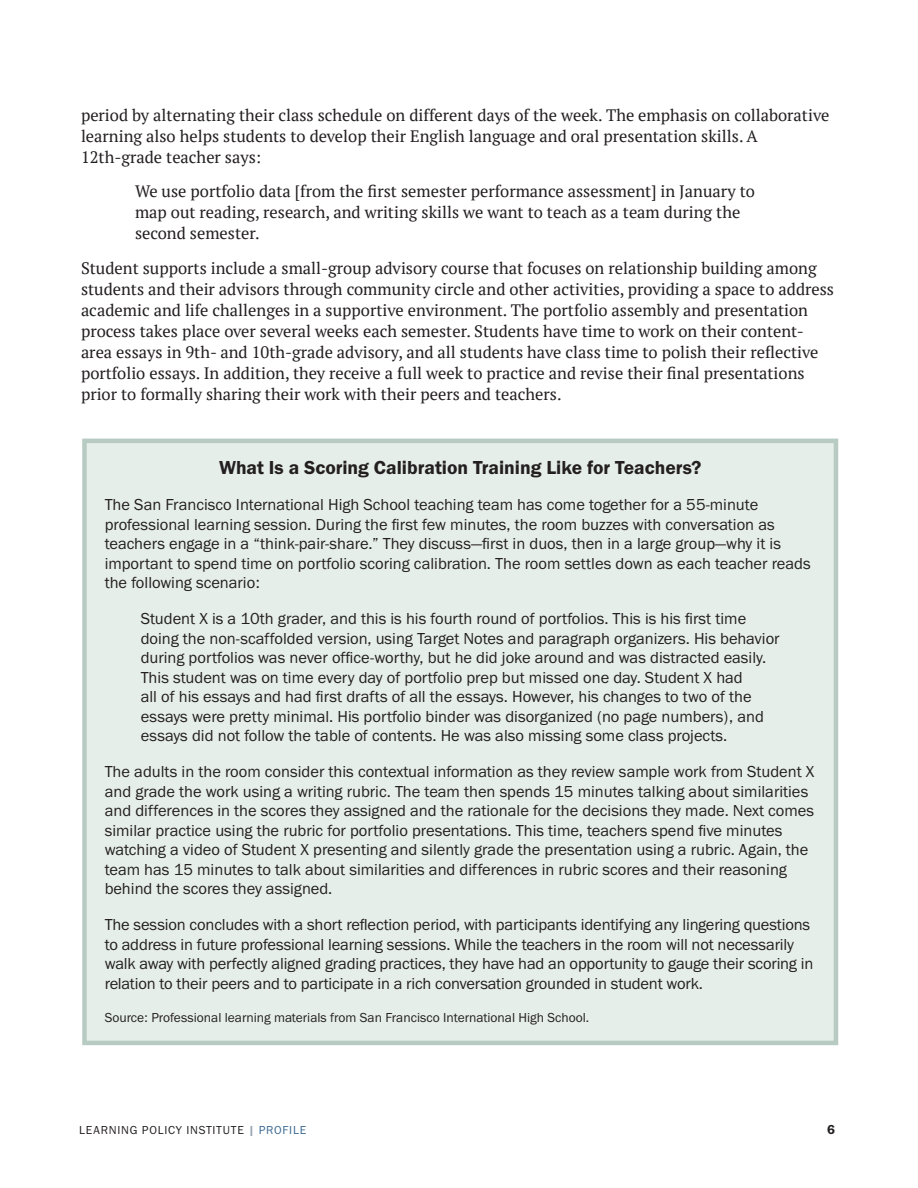
<style>
.page{position:relative;width:918px;height:1188px;background:#fff}
.page>*{position:absolute;margin:0;border:0;box-sizing:border-box;transform-origin:0 0}
.Box_A_Head{font:19.5px "Franklin Gothic URW Dem";color:#231f20}
.Box_Text{font:16.5px/19.5px "Franklin Gothic URW Boo";color:#231f20}
.Text{font:16.5px/21px "PT Serif";color:#231f20}
.Box_source{font:13.5px "Franklin Gothic URW Boo";color:#231f20}
.t1{font:13.5px "Franklin Gothic URW Dem";color:#231f20}
.t2{font:12px "Franklin Gothic URW Boo";letter-spacing:.06em;color:#231f20}
.s1{font-family:"Franklin Gothic URW Hea";color:#97a3ae}
.s2{color:#3c6a93}
</style>
<div class="page">
<div style="left:84px;top:441px;width:752px;height:602px;background:#e6eeea"></div>
<div style="left:82px;top:439px;width:756px;height:606px;border:4px solid #b7cbc2"></div>
<p class="Text" style="left:81px;top:104px;width:750px">period by alternating their class schedule on different days of the week. The emphasis on collaborative learning also helps students to develop their English language and oral presentation skills. A<br>12th-grade teacher says:</p>
<p class="Text" style="left:135px;top:181px;width:622px">We use portfolio data [from the first semester performance assessment] in January to map out reading, research, and writing skills we want to teach as a team during the second semester.</p>
<p class="Text" style="left:81px;top:257px;width:755px">Student supports include a small-group advisory course that focuses on relationship building among students and their advisors through community circle and other activities, providing a space to address academic and life challenges in a supportive environment. The portfolio assembly and presentation process takes place over several weeks each semester. Students have time to work on their content&shy;area essays in 9th- and 10th-grade advisory, and all students have class time to polish their reflective portfolio essays. In addition, they receive a full week to practice and revise their final presentations prior to formally sharing their work with their peers and teachers.</p>
<p class="Box_A_Head" style="left:219px;top:456px;width:484px">What Is a Scoring Calibration Training Like for Teachers?</p>
<p class="Box_Text" style="left:105px;top:495px;width:707px">The San Francisco International High School teaching team has come together for a 55-minute professional learning session. During the first few minutes, the room buzzes with conversation as teachers engage in a “think-pair-share.” They discuss—first in duos, then in a large group—why it is important to spend time on portfolio scoring calibration. The room settles down as each teacher reads the following scenario:</p>
<p class="Box_Text" style="left:141px;top:609px;width:641px">Student X is a 10th grader, and this is his fourth round of portfolios. This is his first time doing the non-scaffolded version, using Target Notes and paragraph organizers. His behavior during portfolios was never office-worthy, but he did joke around and was distracted easily.<br>This student was on time every day of portfolio prep but missed one day. Student X had<br>all of his essays and had first drafts of all the essays. However, his changes to two of the essays were pretty minimal. His portfolio binder was disorganized (no page numbers), and essays did not follow the table of contents. He was also missing some class projects.</p>
<p class="Box_Text" style="left:105px;top:762px;width:711px">The adults in the room consider this contextual information as they review sample work from Student X and grade the work using a writing rubric. The team then spends 15 minutes talking about similarities and differences in the scores they assigned and the rationale for the decisions they made. Next comes similar practice using the rubric for portfolio presentations. This time, teachers spend five minutes watching a video of Student X presenting and silently grade the presentation using a rubric. Again, the team has 15 minutes to talk about similarities and differences in rubric scores and their reasoning behind the scores they assigned.</p>
<p class="Box_Text" style="left:105px;top:915px;width:710px">The session concludes with a short reflection period, with participants identifying any lingering questions to address in future professional learning sessions. While the teachers in the room will not necessarily walk away with perfectly aligned grading practices, they have had an opportunity to gauge their scoring in relation to their peers and to participate in a rich conversation grounded in student work.</p>
<p class="Box_source" style="left:105px;top:1009px;width:486px">Source: Professional learning materials from San Francisco International High School.</p>
<p class="t2" style="left:79px;top:1123px;width:229px">LEARNING POLICY INSTITUTE <span class="s1">|</span> <span class="s2">PROFILE</span></p>
<p class="t1" style="left:827px;top:1121px;width:9px">6</p>
</div>
